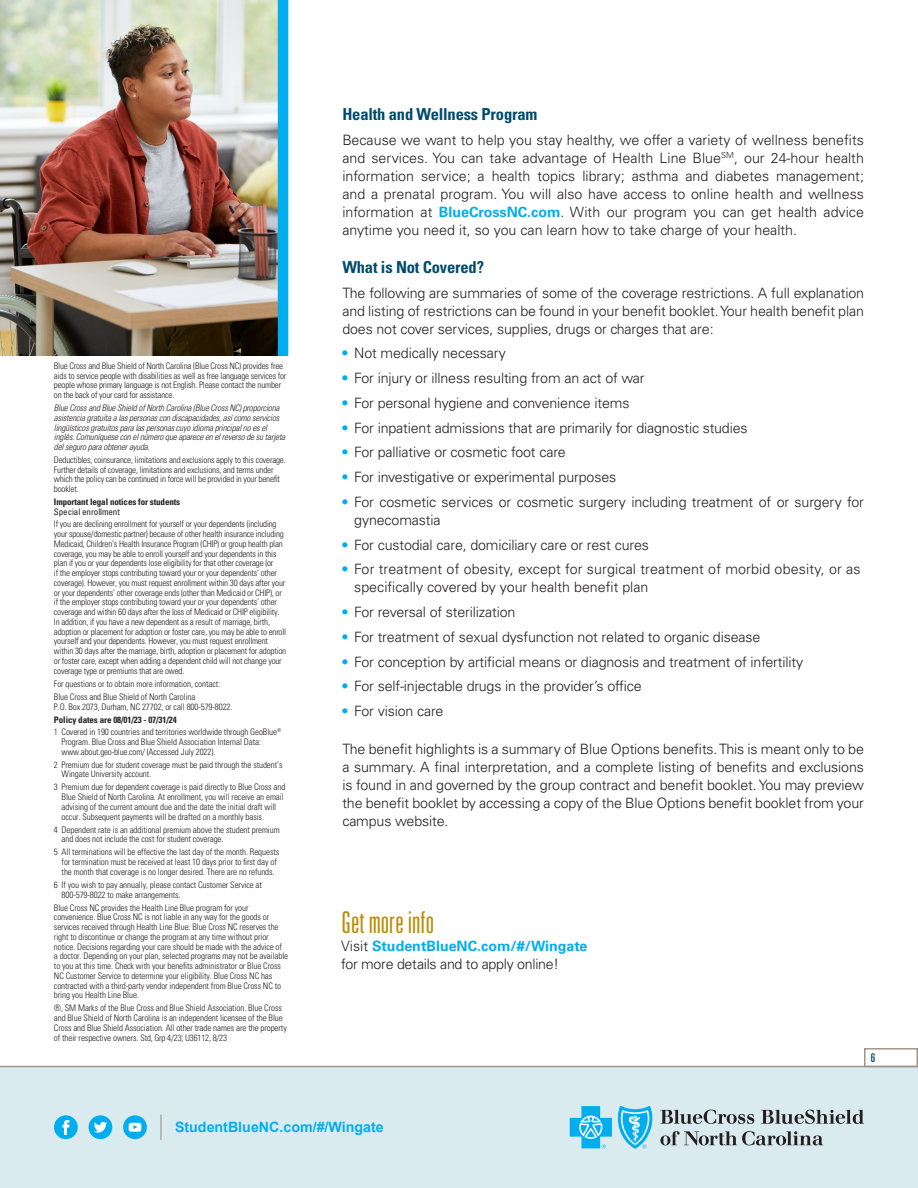
<style>
.page{position:relative;width:918px;height:1188px;background:#fff}
.page>*{position:absolute;margin:0;border:0;box-sizing:border-box;transform-origin:0 0}
.t1{font:300 ultra-condensed 30px "Univers LT Std";color:#bb8c07}
.t2{font:700 condensed 16.5px "Univers LT Std";letter-spacing:-.01em;color:#004b6c}
.t3{font:300 14.25px/18px "Univers LT Std";letter-spacing:-.01em;color:#231f20;text-align:justify}
.t4{font:300 14.25px/18px "Univers LT Std";letter-spacing:.01em;color:#231f20}
.t5{font:700 14.25px "Arial";color:#00aeef}
.t6{font:ultra-condensed 12px "Univers LT Std";color:#004b6c}
.t7{font:300 condensed 9px/9.8px "Univers LT Std";letter-spacing:-.01em;color:#231f20}
.t8{font:italic 300 condensed 9px/9.8px "Univers LT Std";letter-spacing:-.02em;color:#231f20}
.t9{font:700 condensed 9px "Univers LT Std";letter-spacing:-.01em;color:#231f20}
.t10{font:condensed 9px "Univers LT Std";letter-spacing:-.01em;color:#231f20}
.s1{font-weight:700}
.s2{font-weight:700;color:#00aeef}
.s3{font-weight:400;color:#00aeef}
</style>
<div class="page">
<div style="left:0;top:1066px;width:918px;height:122px;background:#daebf0"></div>
<hr style="left:0;top:1066px;width:918px;height:1px;background:#a2958c">
<div style="left:864px;top:1048px;width:54px;height:19px;border:2px solid #a2958c"></div>
<svg style="left:660px;top:1110px;width:94px;height:14px"></svg>
<svg style="left:761px;top:1110px;width:103px;height:14px"></svg>
<svg style="left:660px;top:1131px;width:163px;height:15px"></svg>
<svg style="left:570px;top:1106px;width:83px;height:43px"></svg>
<img style="left:0;top:0;width:278px;height:356px">
<div style="left:278px;top:0;width:10px;height:356px;background:#00aeef"></div>
<hr style="left:160px;top:1115px;width:2px;height:25px;background:#a2958c">
<div style="left:54px;top:1115px;width:24px;height:24px;background:#00aeef;border-radius:50%"></div>
<svg style="left:62px;top:1120px;width:7px;height:15px"></svg>
<div style="left:123px;top:1115px;width:24px;height:24px;background:#00aeef;border-radius:50%"></div>
<svg style="left:128px;top:1123px;width:14px;height:9px"></svg>
<div style="left:89px;top:1115px;width:23px;height:24px;background:#00aeef;border-radius:50%"></div>
<svg style="left:94px;top:1122px;width:13px;height:11px"></svg>
<p class="t7" style="left:54px;top:361px;width:234px">Blue Cross and Blue Shield of North Carolina (Blue Cross NC) provides free aids to service people with disabilities as well as free language services for people whose primary language is not English. Please contact the number on the back of your card for assistance.</p>
<p class="t8" style="left:54px;top:403px;width:233px">Blue Cross and Blue Shield of North Carolina (Blue Cross NC) proporciona asistencia gratuita a las personas con discapacidades, así como servicios lingüísticos gratuitos para las personas cuyo idioma principal no es el inglés. Comuníquese con el número que aparece en el reverso de su tarjeta del seguro para obtener ayuda.</p>
<p class="t7" style="left:54px;top:455px;width:233px">Deductibles, coinsurance, limitations and exclusions apply to this coverage.<br>Further details of coverage, limitations and exclusions, and terms under which the policy can be continued in force will be provided in your benefit booklet.</p>
<p class="t9" style="left:54px;top:497px;width:128px">Important legal notices for students</p>
<p class="t10" style="left:54px;top:506px;width:67px">Special enrollment</p>
<p class="t7" style="left:54px;top:519px;width:234px">If you are declining enrollment for yourself or your dependents (including your spouse/domestic partner) because of other health insurance including Medicaid, Children’s Health Insurance Program (CHIP) or group health plan coverage, you may be able to enroll yourself and your dependents in this plan if you or your dependents lose eligibility for that other coverage (or<br>if the employer stops contributing toward your or your dependents’ other coverage). However, you must request enrollment within 30 days after your or your dependents’ other coverage ends (other than Medicaid or CHIP), or if the employer stops contributing toward your or your dependents’ other coverage and within 60 days after the loss of Medicaid or CHIP eligibility.<br>In addition, if you have a new dependent as a result of marriage, birth, adoption or placement for adoption or foster care, you may be able to enroll yourself and your dependents. However, you must request enrollment within 30 days after the marriage, birth, adoption or placement for adoption or foster care, except when adding a dependent child will not change your coverage type or premiums that are owed.</p>
<p class="t7" style="left:54px;top:677px;width:168px;line-height:13.2px">For questions or to obtain more information, contact:<br>Blue Cross and Blue Shield of North Carolina</p>
<p class="t7" style="left:54px;top:702px;width:180px">P.O. Box 2073, Durham, NC 27702, or call 800-579-8022.</p>
<p class="t7" style="left:54px;top:713px;width:229px;line-height:12.5px"><span class="s1">Policy dates are 08/01/23 - 07/31/24<br></span>1 Covered in 190 countries and territories worldwide through GeoBlue<sup>®</sup></p>
<p class="t7" style="left:62px;top:737px;width:201px">Program. Blue Cross and Blue Shield Association Internal Data: www.about.geo-blue.com/ (Accessed July 2022).</p>
<p class="t7" style="left:62px;top:760px;width:222px;text-indent:-8px">2 Premium due for student coverage must be paid through the student’s<br>Wingate University account.</p>
<p class="t7" style="left:62px;top:782px;width:225px;text-indent:-8px">3 Premium due for dependent coverage is paid directly to Blue Cross and Blue Shield of North Carolina. At enrollment, you will receive an email advising of the current amount due and the date the initial draft will occur. Subsequent payments will be drafted on a monthly basis.</p>
<p class="t7" style="left:62px;top:825px;width:220px;text-indent:-8px">4 Dependent rate is an additional premium above the student premium and does not include the cost for student coverage.</p>
<p class="t7" style="left:54px;top:847px;width:227px;text-align:center">5 All terminations will be effective the last day of the month. Requests for termination must be received at least 10 days prior to first day of the month that coverage is no longer desired. There are no refunds.</p>
<p class="t7" style="left:62px;top:880px;width:202px;text-indent:-8px">6 If you wish to pay annually, please contact Customer Service at<br>800-579-8022 to make arrangements.</p>
<p class="t7" style="left:54px;top:903px;width:236px">Blue Cross NC provides the Health Line Blue program for your convenience. Blue Cross NC is not liable in any way for the goods or services received through Health Line Blue. Blue Cross NC reserves the right to discontinue or change the program at any time without prior notice. Decisions regarding your care should be made with the advice of<br>a doctor. Depending on your plan, selected programs may not be available to you at this time. Check with your benefits administrator or Blue Cross NC Customer Service to determine your eligibility. Blue Cross NC has contracted with a third-party vendor independent from Blue Cross NC to bring you Health Line Blue.</p>
<p class="t7" style="left:54px;top:1003px;width:234px">®, SM Marks of the Blue Cross and Blue Shield Association. Blue Cross and Blue Shield of North Carolina is an independent licensee of the Blue Cross and Blue Shield Association. All other trade names are the property of their respective owners. Std, Grp 4/23; U36112, 8/23</p>
<h2 class="t2" style="left:342px;top:104px;width:197px">Health and Wellness Program</h2>
<p class="t3" style="left:342px;top:131px;width:523px">Because we want to help you stay healthy, we offer a variety of wellness benefits and services. You can take advantage of Health Line Blue<sup>SM</sup>, our 24-hour health information service; a health topics library; asthma and diabetes management; and a prenatal program. You will also have access to online health and wellness information at <span class="s2">BlueCrossNC.com</span>. With our program you can get health advice anytime you need it, so you can learn how to take charge of your health.</p>
<h2 class="t2" style="left:342px;top:257px;width:143px">What is Not Covered?</h2>
<p class="t3" style="left:342px;top:284px;width:523px">The following are summaries of some of the coverage restrictions. A full explanation and listing of restrictions can be found in your benefit booklet. Your health benefit plan does not cover services, supplies, drugs or charges that are:</p>
<h3 class="t3" style="left:342px;top:344px;width:165px"><span class="s3">•</span> Not medically necessary</h3>
<h3 class="t3" style="left:342px;top:369px;width:304px"><span class="s3">•</span> For injury or illness resulting from an act of war</h3>
<h3 class="t3" style="left:342px;top:394px;width:289px"><span class="s3">•</span> For personal hygiene and convenience items</h3>
<h3 class="t3" style="left:342px;top:419px;width:407px"><span class="s3">•</span> For inpatient admissions that are primarily for diagnostic studies</h3>
<h3 class="t3" style="left:342px;top:443px;width:225px"><span class="s3">•</span> For palliative or cosmetic foot care</h3>
<h3 class="t3" style="left:342px;top:468px;width:275px"><span class="s3">•</span> For investigative or experimental purposes</h3>
<h3 class="t3" style="left:354px;top:493px;width:511px;text-indent:-12px"><span class="s3">•</span> For cosmetic services or cosmetic surgery including treatment of or surgery for gynecomastia</h3>
<h3 class="t3" style="left:342px;top:536px;width:308px"><span class="s3">•</span> For custodial care, domiciliary care or rest cures</h3>
<h3 class="t4" style="left:354px;top:560px;width:508px;text-indent:-12px"><span class="s3">•</span> For treatment of obesity, except for surgical treatment of morbid obesity, or as specifically covered by your health benefit plan</h3>
<h3 class="t3" style="left:342px;top:603px;width:175px"><span class="s3">•</span> For reversal of sterilization</h3>
<h3 class="t3" style="left:342px;top:628px;width:420px"><span class="s3">•</span> For treatment of sexual dysfunction not related to organic disease</h3>
<h3 class="t3" style="left:342px;top:653px;width:463px"><span class="s3">•</span> For conception by artificial means or diagnosis and treatment of infertility</h3>
<h3 class="t3" style="left:342px;top:677px;width:301px"><span class="s3">•</span> For self-injectable drugs in the provider’s office</h3>
<h3 class="t3" style="left:342px;top:702px;width:103px"><span class="s3">•</span> For vision care</h3>
<p class="t3" style="left:342px;top:740px;width:523px">The benefit highlights is a summary of Blue Options benefits. This is meant only to be a summary. A final interpretation, and a complete listing of benefits and exclusions is found in and governed by the group contract and benefit booklet. You may preview the benefit booklet by accessing a copy of the Blue Options benefit booklet from your campus website.</p>
<h1 class="t1" style="left:341px;top:907px;width:94px">Get more info</h1>
<h3 class="t3" style="left:341px;top:937px;width:248px">Visit <span class="s2">StudentBlueNC.com/#/Wingate </span>for more details and to apply online!</h3>
<h3 class="t6" style="left:871px;top:1051px;width:6px">6</h3>
<h3 class="t5" style="left:175px;top:1118px;width:210px">StudentBlueNC.com/#/Wingate</h3>
</div>
